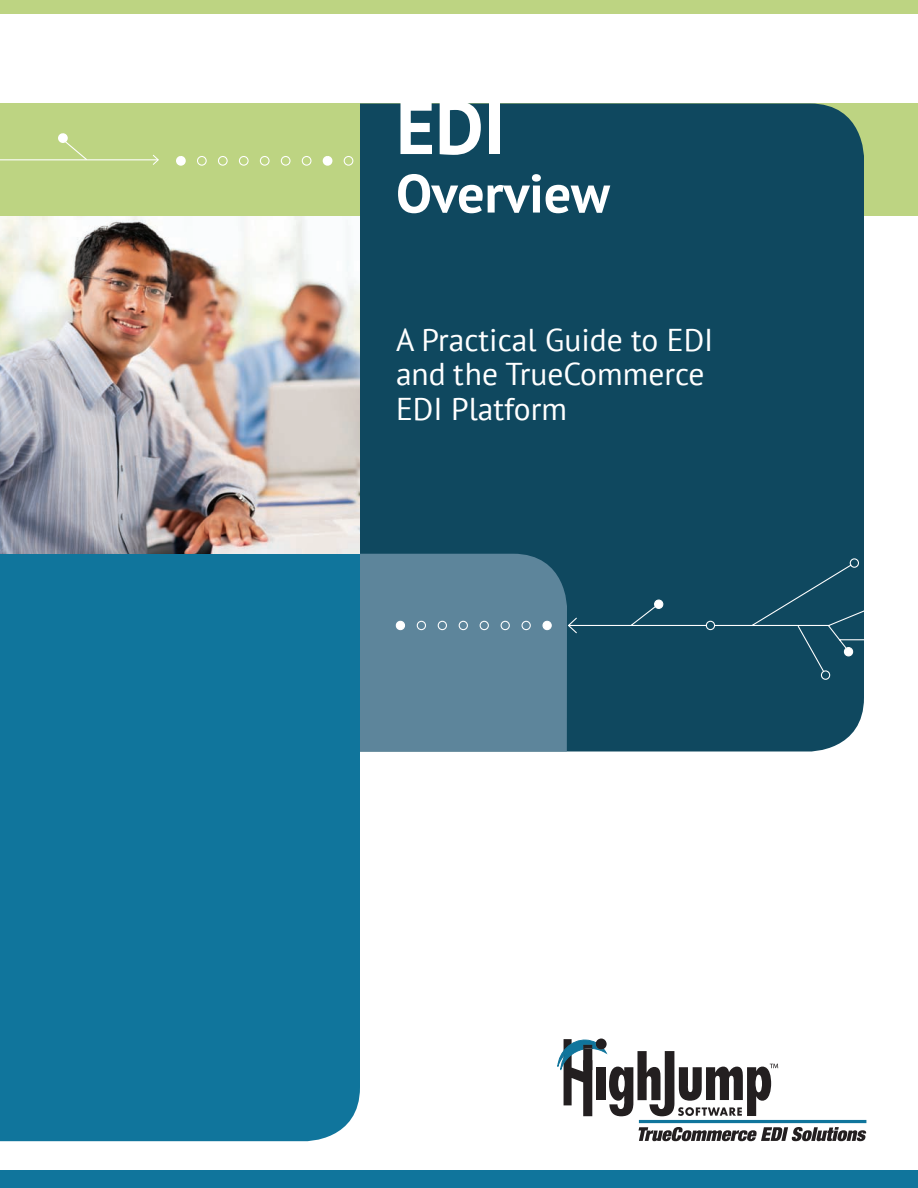
<style>
.page{position:relative;width:918px;height:1188px;background:#fff}
.page>*{position:absolute;margin:0;border:0;box-sizing:border-box;transform-origin:0 0}
.t1{font:700 75px "PT Sans";color:#fff}
.t2{font:700 54px "PT Sans";color:#fff}
.t3{font:31.5px/34.5px "PT Sans";color:#fff}
</style>
<div class="page">
<div style="left:0;top:104px;width:918px;height:112px;background:#bdd482"></div>
<div style="left:91px;top:104px;width:773px;height:648px;background:#0f485f;border-radius:54px"></div>
<div style="left:360px;top:554px;width:207px;height:197px;background:#5d859b"></div>
<div style="left:0;top:554px;width:360px;height:587px;background:#10759c"></div>
<div style="left:0;top:104px;width:360px;height:112px;background:#bdd482"></div>
<div style="left:0;top:0;width:918px;height:14px;background:#bdd482"></div>
<div style="left:0;top:1170px;width:918px;height:18px;background:#10759c"></div>
<svg style="left:558px;top:1039px;width:220px;height:77px"></svg>
<svg style="left:639px;top:1127px;width:227px;height:14px"></svg>
<hr style="left:639px;top:1120px;width:227px;height:3px;background:#10759c">
<img style="left:0;top:216px;width:360px;height:338px">
<svg style="left:391px;top:558px;width:473px;height:128px"></svg>
<svg style="left:0;top:133px;width:354px;height:33px"></svg>
<h1 class="t1" style="left:396px;top:78px;width:111px">EDI</h1>
<h2 class="t2" style="left:396px;top:158px;width:215px">Overview</h2>
<p class="t3" style="left:396px;top:322px;width:319px">A Practical Guide to EDI and the TrueCommerce<br>EDI Platform</p>
</div>
